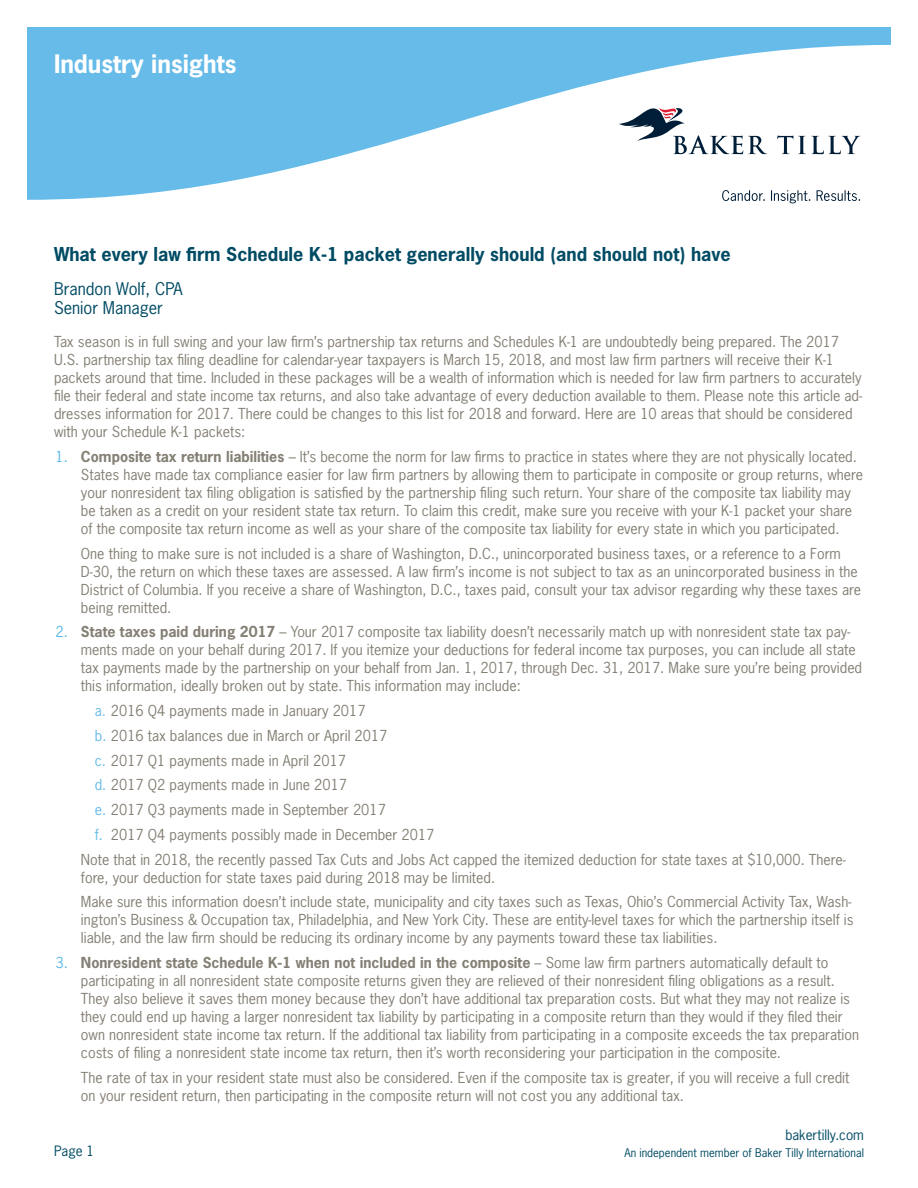
<style>
.page{position:relative;width:918px;height:1188px;background:#fff}
.page>*{position:absolute;margin:0;border:0;box-sizing:border-box;transform-origin:0 0}
.t1{font:700 24px "News Gothic Std";color:#fff}
.t2{font:700 18px "News Gothic Std";color:#004b64}
.t3{font:16.5px/19px "News Gothic Std";color:#004b64}
.t4{font:14.25px/18px "News Gothic Std";color:#847f74}
.t5{font:13.5px "News Gothic Std";color:#004b64}
.t6{font:11.25px "News Gothic Std";color:#004b64}
.s1{color:#58b7e7}
.s2{font-weight:700}
.s3{color:#66bbe9}
</style>
<div class="page">
<svg style="left:27px;top:27px;width:864px;height:173px;fill:#66bbe9"></svg>
<svg style="left:619px;top:108px;width:148px;height:46px"></svg>
<svg style="left:777px;top:136px;width:83px;height:18px"></svg>
<svg style="left:722px;top:190px;width:43px;height:11px"></svg>
<svg style="left:771px;top:190px;width:39px;height:13px"></svg>
<svg style="left:817px;top:190px;width:43px;height:11px"></svg>
<h1 class="t1" style="left:54px;top:48px;width:184px">Industry insights</h1>
<p class="t2" style="left:54px;top:243px;width:678px">What every law firm Schedule K-1 packet generally should (and should not) have</p>
<p class="t3" style="left:54px;top:279px;width:130px">Brandon Wolf, CPA<br>Senior Manager</p>
<p class="t4" style="left:54px;top:333px;width:810px">Tax season is in full swing and your law firm’s partnership tax returns and Schedules K-1 are undoubtedly being prepared. The 2017<br>U.S. partnership tax filing deadline for calendar-year taxpayers is March 15, 2018, and most law firm partners will receive their K-1 packets around that time. Included in these packages will be a wealth of information which is needed for law firm partners to accurately file their federal and state income tax returns, and also take advantage of every deduction available to them. Please note this article ad&shy;dresses information for 2017. There could be changes to this list for 2018 and forward. Here are 10 areas that should be considered with your Schedule K-1 packets:</p>
<p class="t4" style="left:81px;top:447px;width:784px;text-indent:-25px"><span class="s1">1.</span> <span class="s2">Composite tax return liabilities</span> – It’s become the norm for law firms to practice in states where they are not physically located.<br>States have made tax compliance easier for law firm partners by allowing them to participate in composite or group returns, where your nonresident tax filing obligation is satisfied by the partnership filing such return. Your share of the composite tax liability may be taken as a credit on your resident state tax return. To claim this credit, make sure you receive with your K-1 packet your share of the composite tax return income as well as your share of the composite tax liability for every state in which you participated.</p>
<p class="t4" style="left:81px;top:544px;width:782px">One thing to make sure is not included is a share of Washington, D.C., unincorporated business taxes, or a reference to a Form D-30, the return on which these taxes are assessed. A law firm’s income is not subject to tax as an unincorporated business in the District of Columbia. If you receive a share of Washington, D.C., taxes paid, consult your tax advisor regarding why these taxes are being remitted.</p>
<p class="t4" style="left:81px;top:623px;width:783px;text-indent:-25px"><span class="s1">2.</span> <span class="s2">State taxes paid during 2017</span> – Your 2017 composite tax liability doesn’t necessarily match up with nonresident state tax pay&shy;ments made on your behalf during 2017. If you itemize your deductions for federal income tax purposes, you can include all state tax payments made by the partnership on your behalf from Jan. 1, 2017, through Dec. 31, 2017. Make sure you’re being provided this information, ideally broken out by state. This information may include:</p>
<p class="t4" style="left:95px;top:702px;width:272px"><span class="s3">a.</span> 2016 Q4 payments made in January 2017</p>
<p class="t4" style="left:95px;top:726px;width:294px"><span class="s3">b.</span> 2016 tax balances due in March or April 2017</p>
<p class="t4" style="left:95px;top:751px;width:253px"><span class="s3">c.</span> 2017 Q1 payments made in April 2017</p>
<p class="t4" style="left:95px;top:776px;width:254px"><span class="s3">d.</span> 2017 Q2 payments made in June 2017</p>
<p class="t4" style="left:95px;top:801px;width:293px"><span class="s3">e.</span> 2017 Q3 payments made in September 2017</p>
<p class="t4" style="left:95px;top:825px;width:341px"><span class="s3">f.</span> 2017 Q4 payments possibly made in December 2017</p>
<p class="t4" style="left:81px;top:850px;width:766px">Note that in 2018, the recently passed Tax Cuts and Jobs Act capped the itemized deduction for state taxes at $10,000. There-</p>
<p class="t4" style="left:81px;top:865px;width:772px;line-height:24.8px">fore, your deduction for state taxes paid during 2018 may be limited.<br>Make sure this information doesn’t include state, municipality and city taxes such as Texas, Ohio’s Commercial Activity Tax, Wash-</p>
<p class="t4" style="left:81px;top:911px;width:774px">ington’s Business &amp; Occupation tax, Philadelphia, and New York City. These are entity-level taxes for which the partnership itself is liable, and the law firm should be reducing its ordinary income by any payments toward these tax liabilities.</p>
<p class="t4" style="left:81px;top:954px;width:780px;text-indent:-25px"><span class="s1">3.</span> <span class="s2">Nonresident state Schedule K-1 when not included in the composite</span> – Some law firm partners automatically default to participating in all nonresident state composite returns given they are relieved of their nonresident filing obligations as a result.<br>They also believe it saves them money because they don’t have additional tax preparation costs. But what they may not realize is they could end up having a larger nonresident tax liability by participating in a composite return than they would if they filed their own nonresident state income tax return. If the additional tax liability from participating in a composite exceeds the tax preparation costs of filing a nonresident state income tax return, then it’s worth reconsidering your participation in the composite.</p>
<p class="t4" style="left:81px;top:1068px;width:770px">The rate of tax in your resident state must also be considered. Even if the composite tax is greater, if you will receive a full credit on your resident return, then participating in the composite return will not cost you any additional tax.</p>
<p class="t5" style="left:785px;top:1126px;width:80px">bakertilly.com</p>
<p class="t5" style="left:54px;top:1143px;width:42px">Page 1</p>
<p class="t6" style="left:624px;top:1145px;width:241px">An independent member of Baker Tilly International</p>
</div>
